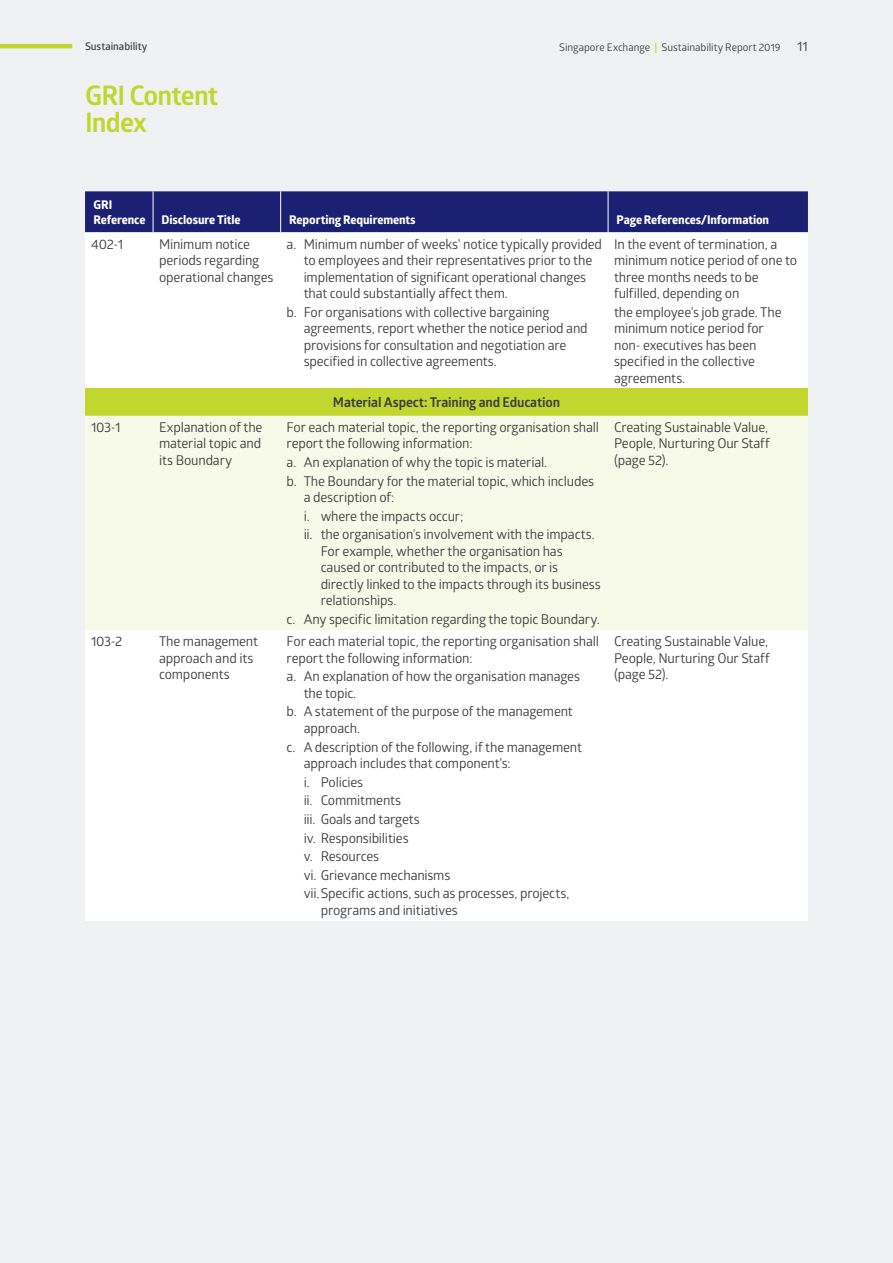
<style>
.page{position:relative;width:893px;height:1263px;background:#f0f1f2}
.page>*{position:absolute;margin:0;border:0;box-sizing:border-box;transform-origin:0 0}
.Section_Title__cont{font:700 27px "Glober";letter-spacing:-.035em;color:#c1d72f}
.TB_body{font:13.5px/16.5px "Glober";letter-spacing:-.015em;color:#3e3e3f}
.TB_Hdr{font:700 13.5px "Glober";letter-spacing:-.015em;color:#3e3e3f}
.TB_top_hdr_1{font:700 12px/15px "Globerx";letter-spacing:-.01em;color:#fff}
.t1{font:10.5px "Glober";letter-spacing:-.005em;color:#3e3e3f}
.t2{font:600 10.5px "Glober";letter-spacing:-.005em;color:#3e3e3f}
.s1{font-weight:600;color:#c6da43}
.s2{font-size:13.5px}
</style>
<div class="page">
<div style="left:85px;top:191px;width:723px;height:41px;background:#1c2072"></div>
<div style="left:85px;top:232px;width:723px;height:689px;background:#fff"></div>
<div style="left:85px;top:389px;width:723px;height:27px;background:#c1d72f"></div>
<div style="left:85px;top:416px;width:723px;height:214px;background:#f7fae9"></div>
<hr style="left:153px;top:191px;width:1px;height:41px;background:#fff">
<hr style="left:280px;top:191px;width:1px;height:41px;background:#fff">
<hr style="left:608px;top:191px;width:1px;height:41px;background:#fff">
<hr style="left:0;top:44px;width:72px;height:4px;background:#c1d72f">
<p class="t2" style="left:85px;top:39px;width:64px">Sustainability</p>
<p class="t1" style="left:559px;top:40px;width:250px">Singapore Exchange <span class="s1">|</span> Sustainability Report 2019 <span class="s2">11</span></p>
<p class="Section_Title__cont" style="left:85px;top:77px;width:135px">GRI Content</p>
<p class="Section_Title__cont" style="left:85px;top:104px;width:63px">Index</p>
<p class="TB_top_hdr_1" style="left:94px;top:197px;width:53px">GRI<br>Reference</p>
<p class="TB_top_hdr_1" style="left:162px;top:212px;width:80px">Disclosure Title</p>
<p class="TB_top_hdr_1" style="left:289px;top:212px;width:128px">Reporting Requirements</p>
<p class="TB_top_hdr_1" style="left:617px;top:212px;width:154px">Page References/Information</p>
<p class="TB_body" style="left:91px;top:235px;width:34px">402-1</p>
<p class="TB_body" style="left:159px;top:235px;width:116px">Minimum notice periods regarding operational changes</p>
<p class="TB_body" style="left:304px;top:235px;width:300px;text-indent:-17px">a. Minimum number of weeks’ notice typically provided to employees and their representatives prior to the implementation of significant operational changes that could substantially affect them.</p>
<p class="TB_body" style="left:304px;top:303px;width:286px;text-indent:-17px">b. For organisations with collective bargaining agreements, report whether the notice period and provisions for consultation and negotiation are specified in collective agreements.</p>
<p class="TB_Hdr" style="left:333px;top:393px;width:229px">Material Aspect: Training and Education</p>
<p class="TB_body" style="left:91px;top:418px;width:31px">103-1</p>
<p class="TB_body" style="left:159px;top:418px;width:105px;text-align:justify">Explanation of the material topic and its Boundary</p>
<p class="TB_body" style="left:287px;top:418px;width:314px">For each material topic, the reporting organisation shall report the following information:</p>
<p class="TB_body" style="left:287px;top:453px;width:262px">a. An explanation of why the topic is material.</p>
<p class="TB_body" style="left:304px;top:472px;width:292px;text-indent:-17px">b. The Boundary for the material topic, which includes a description of:</p>
<p class="TB_body" style="left:304px;top:507px;width:161px">i. where the impacts occur;</p>
<p class="TB_body" style="left:321px;top:526px;width:282px;text-indent:-17px">ii. the organisation’s involvement with the impacts.<br>For example, whether the organisation has caused or contributed to the impacts, or is directly linked to the impacts through its business relationships.</p>
<p class="TB_body" style="left:287px;top:610px;width:315px">c. Any specific limitation regarding the topic Boundary.</p>
<p class="TB_body" style="left:91px;top:633px;width:33px">103-2</p>
<p class="TB_body" style="left:159px;top:633px;width:101px">The management approach and its components</p>
<p class="TB_body" style="left:287px;top:633px;width:314px">For each material topic, the reporting organisation shall report the following information:</p>
<p class="TB_body" style="left:304px;top:668px;width:278px;text-indent:-17px">a. An explanation of how the organisation manages the topic.</p>
<p class="TB_body" style="left:304px;top:703px;width:271px;text-indent:-17px">b. A statement of the purpose of the management approach.</p>
<p class="TB_body" style="left:304px;top:738px;width:280px;text-indent:-17px">c. A description of the following, if the management approach includes that component’s:</p>
<p class="TB_body" style="left:304px;top:773px;width:61px">i. Policies</p>
<p class="TB_body" style="left:304px;top:792px;width:99px">ii. Commitments</p>
<p class="TB_body" style="left:304px;top:810px;width:118px">iii. Goals and targets</p>
<p class="TB_body" style="left:304px;top:829px;width:106px">iv. Responsibilities</p>
<p class="TB_body" style="left:304px;top:848px;width:77px">v. Resources</p>
<p class="TB_body" style="left:304px;top:866px;width:148px">vi. Grievance mechanisms</p>
<p class="TB_body" style="left:321px;top:885px;width:250px;text-indent:-17px">vii.Specific actions, such as processes, projects, programs and initiatives</p>
<p class="TB_body" style="left:614px;top:235px;width:185px">In the event of termination, a minimum notice period of one to three months needs to be fulfilled, depending on</p>
<p class="TB_body" style="left:614px;top:303px;width:169px">the employee’s job grade. The minimum notice period for non- executives has been specified in the collective agreements.</p>
<p class="TB_body" style="left:614px;top:418px;width:157px">Creating Sustainable Value,<br>People, Nurturing Our Staff (page 52).</p>
<p class="TB_body" style="left:614px;top:633px;width:157px">Creating Sustainable Value,<br>People, Nurturing Our Staff (page 52).</p>
</div>
